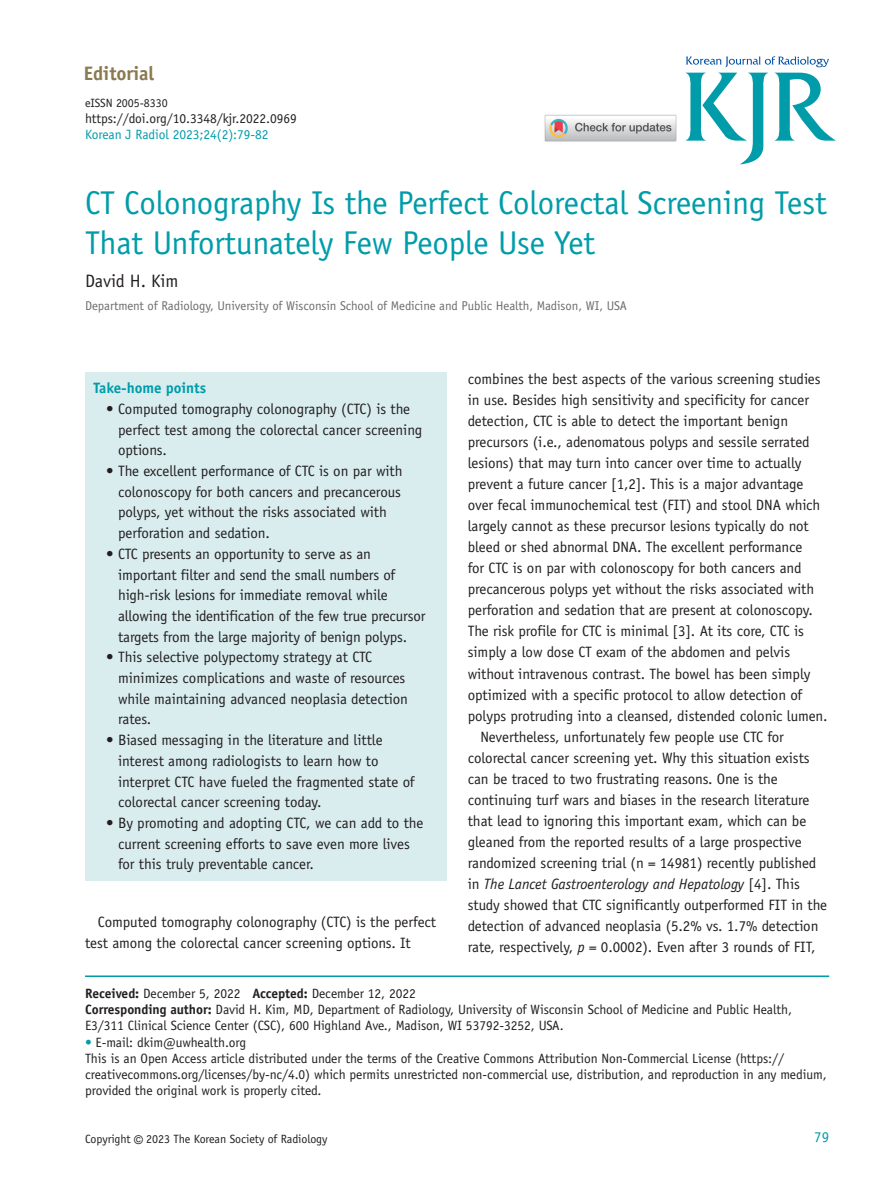
<style>
.page{position:relative;width:893px;height:1191px;background:#fff}
.page>*{position:absolute;margin:0;border:0;box-sizing:border-box;transform-origin:0 0}
.t1{font:33px/39.6px "Officina Sans Std";letter-spacing:-.005em;color:#009caa}
.t2{font:700 19.5px "Officina Sans Std";letter-spacing:-.005em;color:#887a51}
.t3{font:18px "Officina Sans Std";letter-spacing:-.005em;color:#231f20}
.t4{font:15px/20.7px "Officina Sans Std";letter-spacing:-.005em;color:#231f20}
.t5{font:italic 15px "Officina Sans Std";letter-spacing:-.005em;color:#231f20}
.t6{font:700 15px "Officina Sans Std";letter-spacing:-.005em;color:#009caa}
.t7{font:15px "Officina Sans Std";color:#009caa}
.t8{font:13.5px/16.2px "Officina Sans Std";letter-spacing:-.005em;color:#231f20}
.t9{font:13.5px "Officina Sans Std";letter-spacing:-.005em;color:#009caa}
.t10{font:12.75px "Officina Sans Std";letter-spacing:-.005em;color:#6c6d70}
.t11{font:12px "Officina Sans Std";letter-spacing:-.005em;color:#231f20}
.s1{font-style:normal}
.s2{font-style:italic}
.s3{font-weight:700}
.s4{color:#009caa}
.s5{font-family:"Arial"}
</style>
<div class="page">
<svg style="left:686px;top:73px;width:150px;height:91px"></svg>
<svg style="left:686px;top:56px;width:143px;height:11px"></svg>
<img style="left:544px;top:114px;width:133px;height:28px">
<div style="left:85px;top:372px;width:361px;height:508px;background:#d9edef"></div>
<hr style="left:85px;top:975px;width:744px;height:2px;background:#009caa">
<h2 class="t2" style="left:84px;top:61px;width:72px">Editorial</h2>
<p class="t11" style="left:85px;top:96px;width:84px">eISSN 2005-8330</p>
<p class="t8" style="left:85px;top:110px;width:213px">https://doi.org/10.3348/kjr.2022.0969</p>
<p class="t9" style="left:85px;top:127px;width:185px">Korean J Radiol 2023;24(2):79-82</p>
<h1 class="t1" style="left:85px;top:183px;width:743px">CT Colonography Is the Perfect Colorectal Screening Test<br>That Unfortunately Few People Use Yet</h1>
<p class="t3" style="left:85px;top:271px;width:95px">David H. Kim</p>
<p class="t10" style="left:85px;top:298px;width:543px">Department of Radiology, University of Wisconsin School of Medicine and Public Health, Madison, WI, USA</p>
<p class="t6" style="left:94px;top:378px;width:114px">Take-home points</p>
<p class="t4" style="left:118px;top:398px;width:306px;text-indent:-12px">• Computed tomography colonography (CTC) is the perfect test among the colorectal cancer screening options.</p>
<p class="t4" style="left:118px;top:460px;width:286px;text-indent:-12px">• The excellent performance of CTC is on par with colonoscopy for both cancers and precancerous polyps, yet without the risks associated with perforation and sedation.</p>
<p class="t4" style="left:118px;top:543px;width:309px;text-indent:-12px">• CTC presents an opportunity to serve as an important filter and send the small numbers of high-risk lesions for immediate removal while allowing the identification of the few true precursor targets from the large majority of benign polyps.</p>
<p class="t4" style="left:118px;top:647px;width:291px;text-indent:-12px">• This selective polypectomy strategy at CTC minimizes complications and waste of resources while maintaining advanced neoplasia detection rates.</p>
<p class="t4" style="left:118px;top:729px;width:298px;text-indent:-12px">• Biased messaging in the literature and little interest among radiologists to learn how to interpret CTC have fueled the fragmented state of colorectal cancer screening today.</p>
<p class="t4" style="left:118px;top:812px;width:307px;text-indent:-12px">• By promoting and adopting CTC, we can add to the current screening efforts to save even more lives for this truly preventable cancer.</p>
<p class="t4" style="left:85px;top:911px;width:353px;text-indent:13px">Computed tomography colonography (CTC) is the perfect test among the colorectal cancer screening options. It</p>
<p class="t4" style="left:468px;top:369px;width:354px">combines the best aspects of the various screening studies</p>
<p class="t4" style="left:468px;top:390px;width:343px">in use. Besides high sensitivity and specificity for cancer</p>
<p class="t4" style="left:468px;top:411px;width:322px">detection, CTC is able to detect the important benign</p>
<p class="t4" style="left:468px;top:432px;width:343px">precursors (i.e., adenomatous polyps and sessile serrated</p>
<p class="t4" style="left:468px;top:453px;width:335px">lesions) that may turn into cancer over time to actually</p>
<p class="t4" style="left:468px;top:474px;width:337px">prevent a future cancer [1,2]. This is a major advantage</p>
<p class="t4" style="left:468px;top:495px;width:354px">over fecal immunochemical test (FIT) and stool DNA which</p>
<p class="t4" style="left:468px;top:516px;width:343px">largely cannot as these precursor lesions typically do not</p>
<p class="t4" style="left:468px;top:537px;width:336px">bleed or shed abnormal DNA. The excellent performance</p>
<p class="t4" style="left:468px;top:558px;width:335px">for CTC is on par with colonoscopy for both cancers and</p>
<p class="t4" style="left:468px;top:579px;width:348px">precancerous polyps yet without the risks associated with</p>
<p class="t4" style="left:468px;top:600px;width:347px">perforation and sedation that are present at colonoscopy.</p>
<p class="t4" style="left:468px;top:621px;width:338px">The risk profile for CTC is minimal [3]. At its core, CTC is</p>
<p class="t4" style="left:468px;top:642px;width:324px">simply a low dose CT exam of the abdomen and pelvis</p>
<p class="t4" style="left:468px;top:663px;width:344px">without intravenous contrast. The bowel has been simply</p>
<p class="t4" style="left:468px;top:684px;width:336px">optimized with a specific protocol to allow detection of</p>
<p class="t4" style="left:468px;top:705px;width:361px">polyps protruding into a cleansed, distended colonic lumen.</p>
<p class="t4" style="left:480px;top:726px;width:305px">Nevertheless, unfortunately few people use CTC for</p>
<p class="t4" style="left:468px;top:747px;width:343px">colorectal cancer screening yet. Why this situation exists</p>
<p class="t4" style="left:468px;top:768px;width:311px">can be traced to two frustrating reasons. One is the</p>
<p class="t4" style="left:468px;top:789px;width:343px">continuing turf wars and biases in the research literature</p>
<p class="t4" style="left:468px;top:810px;width:340px">that lead to ignoring this important exam, which can be</p>
<p class="t4" style="left:468px;top:831px;width:336px">gleaned from the reported results of a large prospective</p>
<p class="t4" style="left:468px;top:852px;width:350px">randomized screening trial (n = 14981) recently published</p>
<p class="t5" style="left:468px;top:874px;width:334px"><span class="s1">in</span> The Lancet Gastroenterology and Hepatology <span class="s1">[4]. This</span></p>
<p class="t4" style="left:468px;top:894px;width:361px">study showed that CTC significantly outperformed FIT in the</p>
<p class="t4" style="left:468px;top:915px;width:352px">detection of advanced neoplasia (5.2% vs. 1.7% detection</p>
<p class="t4" style="left:468px;top:936px;width:349px">rate, respectively, <span class="s2">p</span> = 0.0002). Even after 3 rounds of FIT,</p>
<p class="t8" style="left:85px;top:985px;width:709px"><span class="s3">Received:</span> December 5, 2022 <span class="s3">Accepted:</span> December 12, 2022<br><span class="s3">Corresponding author:</span> David H. Kim, MD, Department of Radiology, University of Wisconsin School of Medicine and Public Health,<br>E3/311 Clinical Science Center (CSC), 600 Highland Ave., Madison, WI 53792-3252, USA.</p>
<p class="t8" style="left:85px;top:1033px;width:743px"><span class="s4">•</span> E-mail: dkim@uwhealth.org<br>This is an Open Access article distributed under the terms of the Creative Commons Attribution Non-Commercial License (https:// creativecommons.org/licenses/by-nc/4.0) which permits unrestricted non-commercial use, distribution, and reproduction in any medium, provided the original work is properly cited.</p>
<p class="t11" style="left:85px;top:1132px;width:244px">Copyright <span class="s5">©</span> 2023 The Korean Society of Radiology</p>
<p class="t7" style="left:814px;top:1128px;width:16px">79</p>
</div>
